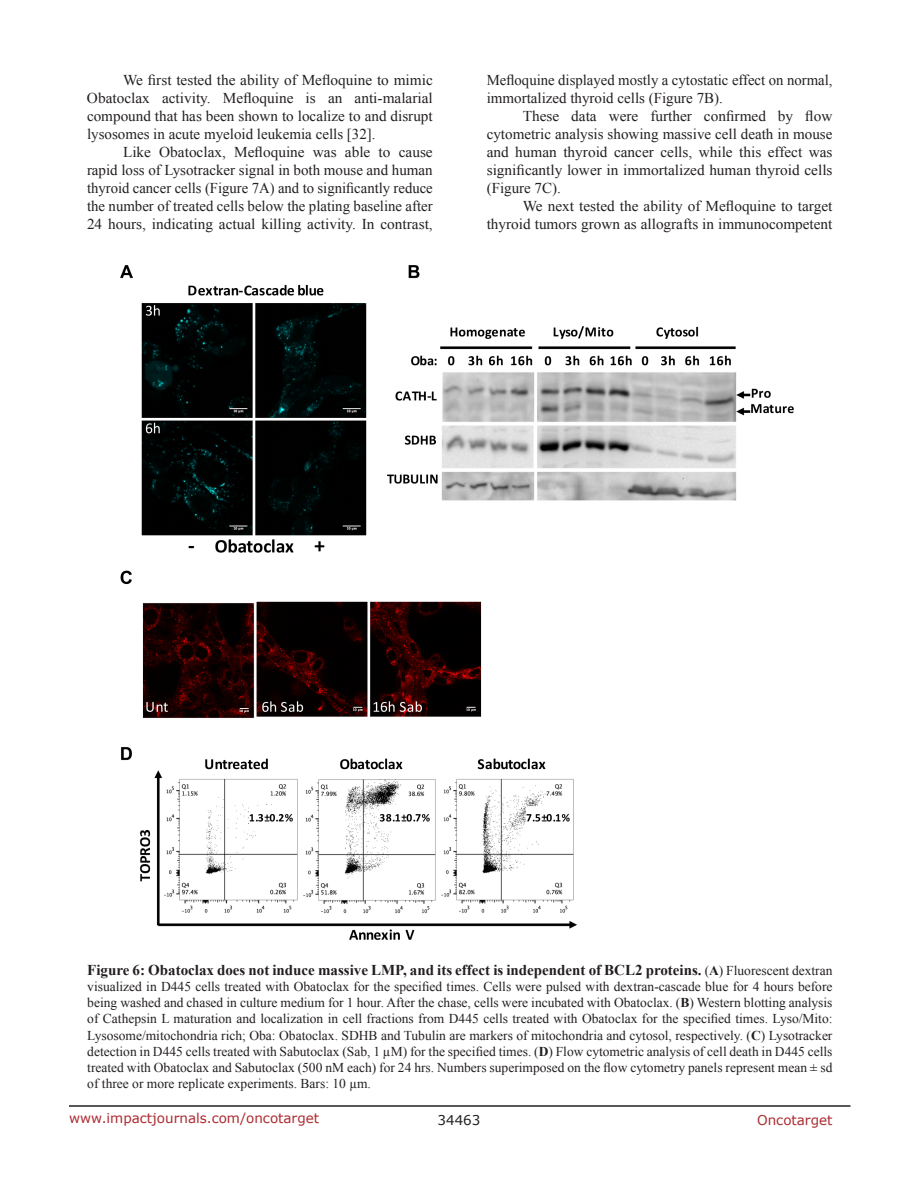
<style>
.page{position:relative;width:918px;height:1188px;background:#fff}
.page>*{position:absolute;margin:0;border:0;box-sizing:border-box;transform-origin:0 0}
.t1{font:15px/18px "Times New Roman";color:#231f20;text-align:justify}
.t2{font:700 15px "Times New Roman";color:#231f20}
.t3{font:13.5px/16.2px "Times New Roman";color:#231f20;text-align:justify}
.t4{font:13.5px "Verdana";color:#ac2b31}
.t5{font:13.5px "Verdana";color:#231f20}
.s1{font-weight:400;font-size:13.5px}
.s2{font-size:13.5px}
.s3{font-weight:700}
</style>
<div class="page">
<hr style="left:69px;top:1105px;width:781px;height:2px;background:#231f20">
<img style="left:120px;top:266px;width:674px;height:674px">
<p class="t1" style="left:87px;top:71px;width:347px;text-indent:36px">We first tested the ability of Mefloquine to mimic Obatoclax activity. Mefloquine is an anti-malarial compound that has been shown to localize to and disrupt lysosomes in acute myeloid leukemia cells [32].</p>
<p class="t1" style="left:87px;top:143px;width:347px;text-indent:36px">Like Obatoclax, Mefloquine was able to cause rapid loss of Lysotracker signal in both mouse and human thyroid cancer cells (Figure 7A) and to significantly reduce the number of treated cells below the plating baseline after 24 hours, indicating actual killing activity. In contrast,</p>
<p class="t1" style="left:487px;top:71px;width:347px">Mefloquine displayed mostly a cytostatic effect on normal, immortalized thyroid cells (Figure 7B).</p>
<p class="t1" style="left:487px;top:107px;width:347px;text-indent:36px">These data were further confirmed by flow cytometric analysis showing massive cell death in mouse and human thyroid cancer cells, while this effect was significantly lower in immortalized human thyroid cells (Figure 7C).</p>
<p class="t1" style="left:487px;top:197px;width:347px;text-align:right">We next tested the ability of Mefloquine to target thyroid tumors grown as allografts in immunocompetent</p>
<p class="t2" style="left:87px;top:959px;width:747px">Figure 6: Obatoclax does not induce massive LMP, and its effect is independent of BCL2 proteins. <span class="s1">(</span><span class="s2">A</span><span class="s1">) Fluorescent dextran</span></p>
<p class="t3" style="left:87px;top:978px;width:747px">visualized in D445 cells treated with Obatoclax for the specified times. Cells were pulsed with dextran-cascade blue for 4 hours before being washed and chased in culture medium for 1 hour. After the chase, cells were incubated with Obatoclax. (<span class="s3">B</span>) Western blotting analysis of Cathepsin L maturation and localization in cell fractions from D445 cells treated with Obatoclax for the specified times. Lyso/Mito:<br>Lysosome/mitochondria rich; Oba: Obatoclax. SDHB and Tubulin are markers of mitochondria and cytosol, respectively. (<span class="s3">C</span>) Lysotracker detection in D445 cells treated with Sabutoclax (Sab, 1 µM) for the specified times. (<span class="s3">D</span>) Flow cytometric analysis of cell death in D445 cells treated with Obatoclax and Sabutoclax (500 nM each) for 24 hrs. Numbers superimposed on the flow cytometry panels represent mean ± sd of three or more replicate experiments. Bars: 10 µm.</p>
<p class="t4" style="left:69px;top:1109px;width:252px">www.impactjournals.com/oncotarget</p>
<p class="t5" style="left:438px;top:1111px;width:44px">34463</p>
<p class="t4" style="left:757px;top:1111px;width:77px">Oncotarget</p>
</div>
